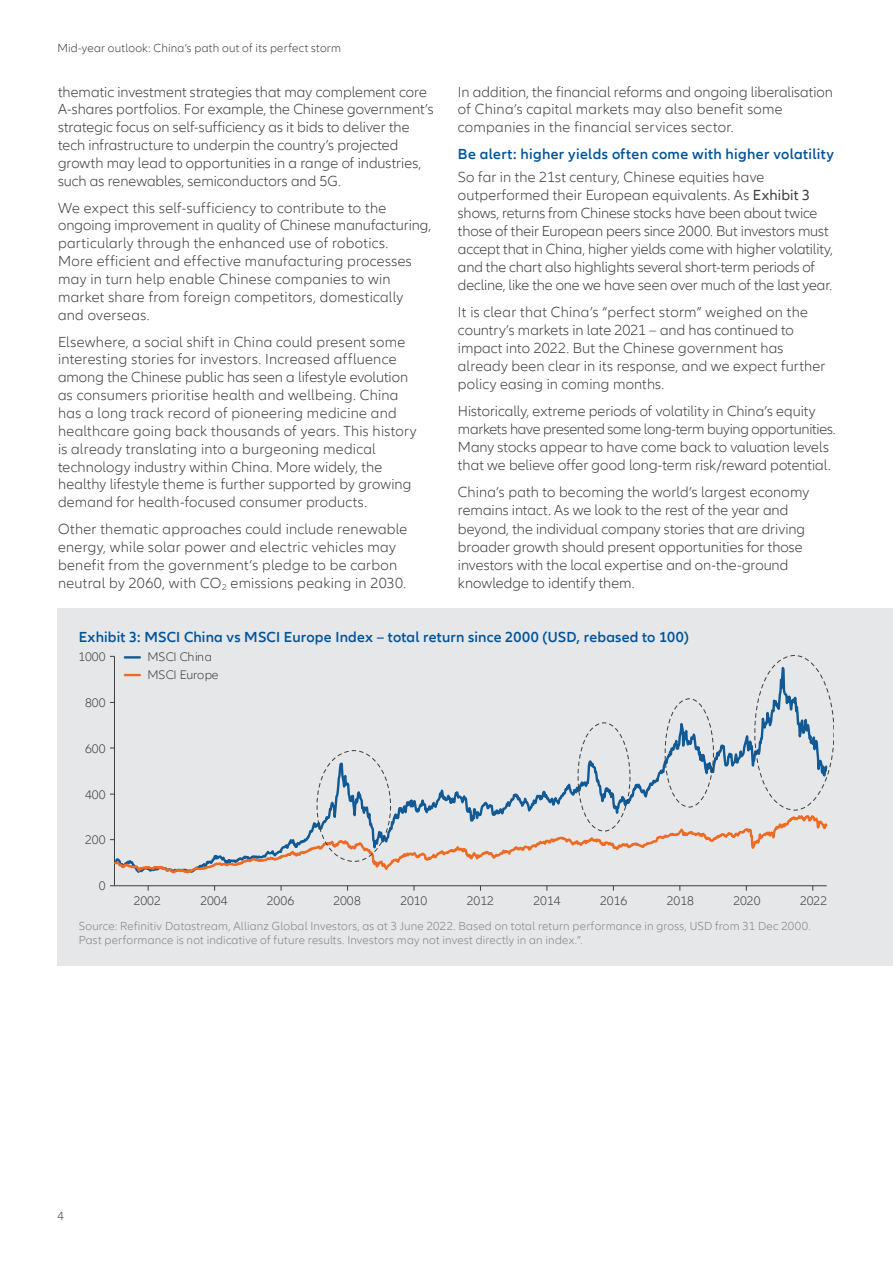
<style>
.page{position:relative;width:893px;height:1263px;background:#fff}
.page>*{position:absolute;margin:0;border:0;box-sizing:border-box;transform-origin:0 0}
.body_text{font:300 15px/17.9px "Allianz Neo";letter-spacing:.005em;color:#3e3e3f}
.chart_table_title{font:600 15px "Allianz Neo";letter-spacing:.01em;color:#015399}
.body_text-2{font:600 15px "Allianz Neo";letter-spacing:.025em;color:#015399}
.t1{font:300 12.75px/17.7px "Allianz Neo";letter-spacing:-.005em;color:#3e3e3f}
.chart_table_source{font:300 12px/13.5px "Allianz Neo";letter-spacing:.02em;color:#808285}
.t2{font:300 12px "Allianz Neo";letter-spacing:.02em;color:#3e3e3f}
.s1{font-weight:400}
</style>
<div class="page">
<div style="left:57px;top:609px;width:836px;height:357px;background:#e6e7e9"></div>
<hr style="left:114px;top:656px;width:1px;height:230px;background:#3e3e3f">
<svg style="left:112px;top:655px;width:630px;height:186px"></svg>
<svg style="left:113px;top:810px;width:715px;height:64px"></svg>
<svg style="left:742px;top:655px;width:92px;height:156px"></svg>
<svg style="left:657px;top:698px;width:57px;height:110px"></svg>
<svg style="left:569px;top:722px;width:62px;height:110px"></svg>
<hr style="left:114px;top:885px;width:713px;height:1px;background:#3e3e3f">
<svg style="left:305px;top:750px;width:86px;height:112px"></svg>
<p class="t2" style="left:57px;top:41px;width:285px">Mid-year outlook: China’s path out of its perfect storm</p>
<p class="body_text" style="left:58px;top:83px;width:377px">thematic investment strategies that may complement core A-shares portfolios. For example, the Chinese government’s strategic focus on self-sufficiency as it bids to deliver the tech infrastructure to underpin the country’s projected growth may lead to opportunities in a range of industries, such as renewables, semiconductors and 5G.</p>
<p class="body_text" style="left:58px;top:199px;width:375px">We expect this self-sufficiency to contribute to the ongoing improvement in quality of Chinese manufacturing, particularly through the enhanced use of robotics.<br>More efficient and effective manufacturing processes may in turn help enable Chinese companies to win market share from foreign competitors, domestically and overseas.</p>
<p class="body_text" style="left:58px;top:333px;width:360px">Elsewhere, a social shift in China could present some interesting stories for investors. Increased affluence among the Chinese public has seen a lifestyle evolution as consumers prioritise health and wellbeing. China has a long track record of pioneering medicine and healthcare going back thousands of years. This history is already translating into a burgeoning medical technology industry within China. More widely, the healthy lifestyle theme is further supported by growing demand for health-focused consumer products.</p>
<p class="body_text" style="left:58px;top:521px;width:351px">Other thematic approaches could include renewable energy, while solar power and electric vehicles may benefit from the government’s pledge to be carbon neutral by 2060, with CO<sub>2</sub> emissions peaking in 2030.</p>
<p class="body_text" style="left:458px;top:83px;width:377px">In addition, the financial reforms and ongoing liberalisation of China’s capital markets may also benefit some companies in the financial services sector.</p>
<p class="body_text-2" style="left:458px;top:146px;width:378px">Be alert: higher yields often come with higher volatility</p>
<p class="body_text" style="left:458px;top:168px;width:377px">So far in the 21st century, Chinese equities have outperformed their European equivalents. As <span class="s1">Exhibit 3 </span>shows, returns from Chinese stocks have been about twice those of their European peers since 2000. But investors must accept that in China, higher yields come with higher volatility, and the chart also highlights several short-term periods of decline, like the one we have seen over much of the last year.</p>
<p class="body_text" style="left:458px;top:304px;width:369px">It is clear that China’s “perfect storm” weighed on the country’s markets in late 2021 – and has continued to impact into 2022. But the Chinese government has already been clear in its response, and we expect further policy easing in coming months.</p>
<p class="body_text" style="left:458px;top:403px;width:379px">Historically, extreme periods of volatility in China’s equity markets have presented some long-term buying opportunities.<br>Many stocks appear to have come back to valuation levels that we believe offer good long-term risk/reward potential.</p>
<p class="body_text" style="left:458px;top:484px;width:353px">China’s path to becoming the world’s largest economy remains intact. As we look to the rest of the year and beyond, the individual company stories that are driving broader growth should present opportunities for those investors with the local expertise and on-the-ground knowledge to identify them.</p>
<p class="chart_table_title" style="left:79px;top:628px;width:612px">Exhibit 3: MSCI China vs MSCI Europe Index – total return since 2000 (USD, rebased to 100)</p>
<p class="t1" style="left:147px;top:648px;width:73px">MSCI China<br>MSCI Europe</p>
<p class="t1" style="left:78px;top:648px;width:29px">1000</p>
<p class="t1" style="left:85px;top:694px;width:22px">800</p>
<p class="t1" style="left:85px;top:740px;width:22px">600</p>
<p class="t1" style="left:85px;top:786px;width:22px">400</p>
<p class="t1" style="left:85px;top:832px;width:22px">200</p>
<p class="t1" style="left:99px;top:877px;width:8px">0</p>
<p class="t1" style="left:134px;top:892px;width:29px">2002</p>
<p class="t1" style="left:200px;top:892px;width:29px">2004</p>
<p class="t1" style="left:267px;top:892px;width:29px">2006</p>
<p class="t1" style="left:333px;top:892px;width:29px">2008</p>
<p class="t1" style="left:400px;top:892px;width:28px">2010</p>
<p class="t1" style="left:467px;top:892px;width:29px">2012</p>
<p class="t1" style="left:533px;top:892px;width:29px">2014</p>
<p class="t1" style="left:600px;top:892px;width:29px">2016</p>
<p class="t1" style="left:667px;top:892px;width:29px">2018</p>
<p class="t1" style="left:733px;top:892px;width:29px">2020</p>
<p class="t1" style="left:800px;top:892px;width:29px">2022</p>
<p class="chart_table_source" style="left:79px;top:920px;width:734px">Source: Refinitiv Datastream, Allianz Global Investors, as at 3 June 2022. Based on total return performance in gross, USD from 31 Dec 2000.<br>Past performance is not indicative of future results. Investors may not invest directly in an index.”.</p>
<p class="t2" style="left:57px;top:1210px;width:8px">4</p>
</div>
